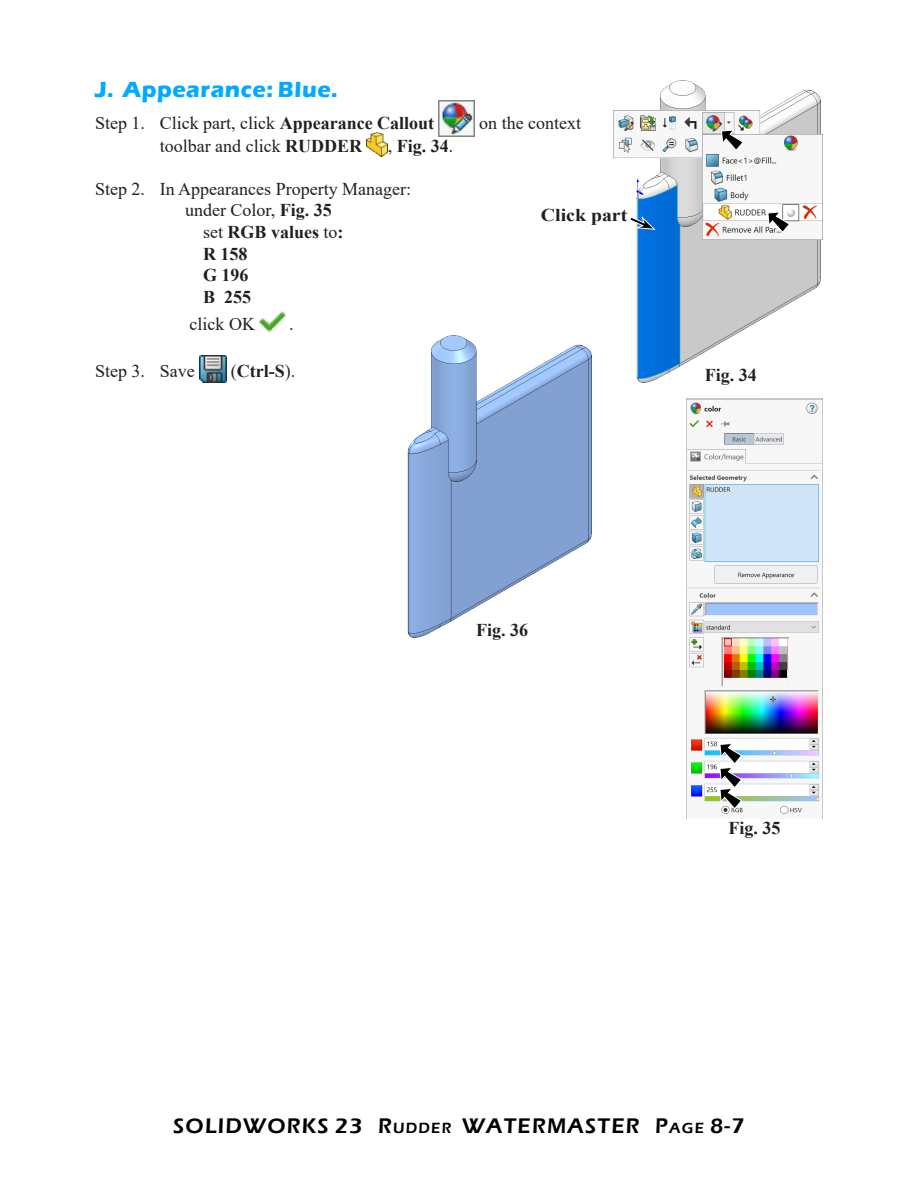
<style>
.page{position:relative;width:918px;height:1188px;background:#fff}
.page>*{position:absolute;margin:0;border:0;box-sizing:border-box;transform-origin:0 0}
.Subhead_1{font:700 22.5px "Eras ITC";letter-spacing:.025em;color:#00abff}
.t1{font:600 21.75px "Eras ITC";letter-spacing:.055em;color:#000}
.Body_text{font:18px "Times New Roman";color:#231f20}
.Body_text-2{font:700 18px "Times New Roman";color:#231f20}
.Fig_No{font:700 18px "Times New Roman";color:#231f20}
.Coor{font:700 18px "Times New Roman";color:#231f20;scale:1.1 1}
.s1{font-weight:700}
.s2{font-weight:400}
.s3{font-size:15.15px}
</style>
<div class="page">
<img style="left:439px;top:100px;width:36px;height:36px">
<img style="left:367px;top:132px;width:21px;height:24px">
<img style="left:259px;top:310px;width:27px;height:23px">
<img style="left:199px;top:356px;width:27px;height:27px">
<img style="left:636px;top:81px;width:184px;height:302px">
<img style="left:613px;top:111px;width:210px;height:128px">
<svg style="left:767px;top:211px;width:23px;height:22px"></svg>
<svg style="left:721px;top:129px;width:23px;height:22px"></svg>
<svg style="left:629px;top:214px;width:26px;height:16px"></svg>
<img style="left:686px;top:398px;width:137px;height:421px">
<svg style="left:719px;top:743px;width:23px;height:66px"></svg>
<img style="left:408px;top:336px;width:184px;height:301px">
<p class="Subhead_1" style="left:95px;top:76px;width:244px">J. Appearance: Blue.</p>
<p class="Body_text" style="left:95px;top:110px;width:341px">Step 1. Click part, click <span class="s1">Appearance Callout</span></p>
<p class="Body_text" style="left:479px;top:110px;width:103px">on the context</p>
<p class="Body_text" style="left:160px;top:133px;width:204px">toolbar and click <span class="s1">RUDDER</span></p>
<p class="Body_text-2" style="left:388px;top:133px;width:67px"><span class="s2">,</span> Fig. 34<span class="s2">.</span></p>
<p class="Body_text" style="left:95px;top:176px;width:318px">Step 2. In Appearances Property Manager:</p>
<p class="Body_text" style="left:185px;top:198px;width:148px">under Color, <span class="s1">Fig. 35</span></p>
<p class="Body_text-2" style="left:203px;top:219px;width:142px"><span class="s2">set</span> RGB values <span class="s2">to</span>:</p>
<p class="Body_text-2" style="left:203px;top:241px;width:46px">R 158</p>
<p class="Body_text-2" style="left:203px;top:262px;width:47px">G 196</p>
<p class="Body_text-2" style="left:203px;top:284px;width:50px">B 255</p>
<p class="Body_text" style="left:190px;top:312px;width:67px">click OK</p>
<p class="Body_text" style="left:289px;top:312px;width:6px">.</p>
<p class="Body_text" style="left:95px;top:358px;width:101px">Step 3. Save</p>
<p class="Body_text-2" style="left:231px;top:358px;width:66px"><span class="s2">(</span>Ctrl-S<span class="s2">).</span></p>
<p class="Fig_No" style="left:705px;top:362px;width:54px">Fig. 34</p>
<p class="Coor" style="left:541px;top:202px;width:80px">Click part</p>
<p class="Fig_No" style="left:476px;top:617px;width:54px">Fig. 36</p>
<p class="Fig_No" style="left:729px;top:815px;width:54px">Fig. 35</p>
<p class="t1" style="left:173px;top:1114px;width:573px">SOLIDWORKS 23 R<span class="s3">UDD ER</span> WATERMASTER P<span class="s3">AGE</span> 8-7</p>
</div>
